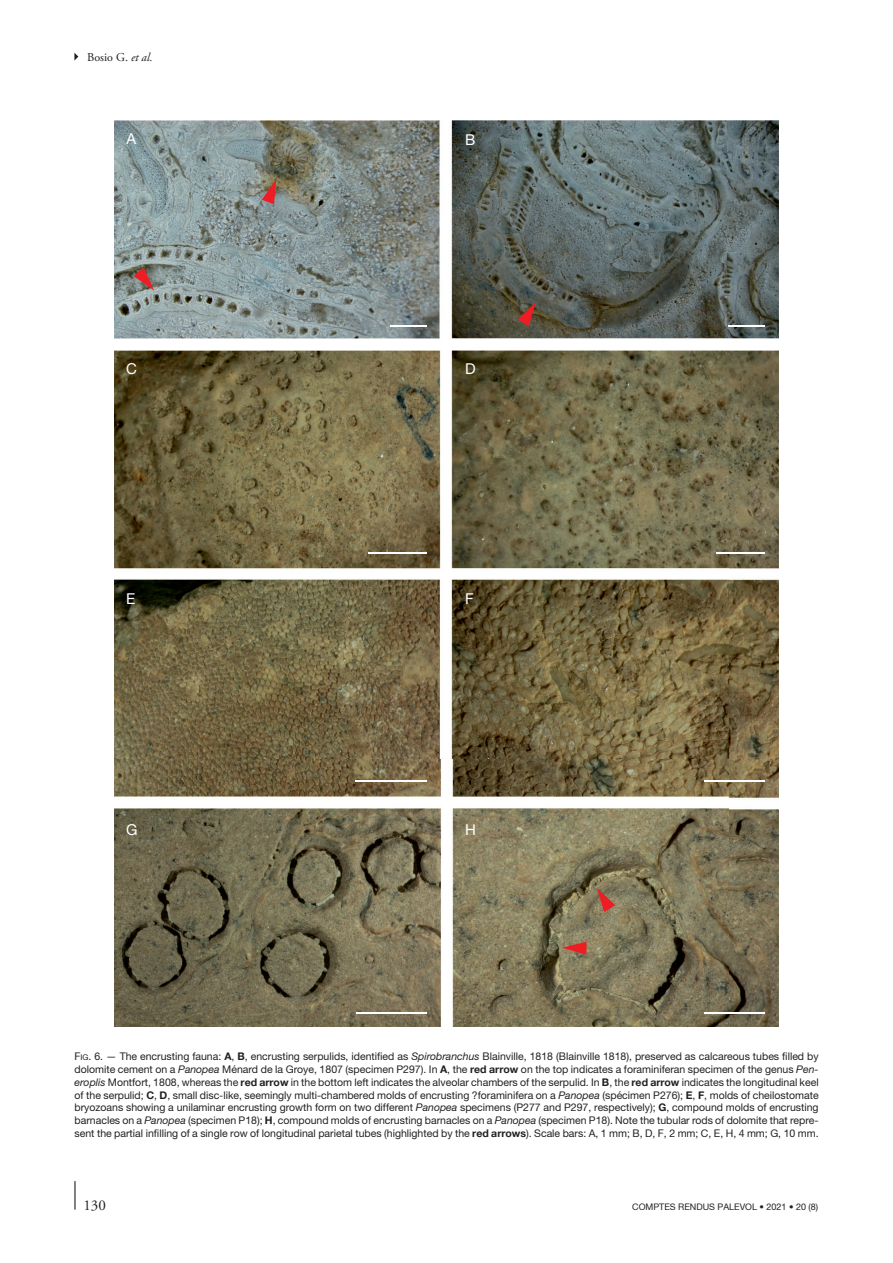
<style>
.page{position:relative;width:893px;height:1263px;background:#fff}
.page>*{position:absolute;margin:0;border:0;box-sizing:border-box;transform-origin:0 0}
.t1{font:15px "Helvetica Neue";color:#fff}
.t2{font:15px "Adobe Garamond Pro";color:#231f20}
.t3{font:12px "Adobe Garamond Pro";color:#231f20}
.t4{font:10.5px/12.8px "Helvetica Neue";color:#231f20;text-align:justify}
.t5{font:9px "Helvetica Neue";color:#231f20}
.s1{font-style:italic}
.s2{font-style:inherit}
.s3{font-size:7.8px}
.s4{font-weight:700}
</style>
<div class="page">
<hr style="left:74px;top:1181px;width:2px;height:29px;background:#231f20">
<svg style="left:74px;top:53px;width:4px;height:8px"></svg>
<img style="left:114px;top:121px;width:665px;height:906px">
<hr style="left:704px;top:780px;width:61px;height:1px;background:#fff">
<hr style="left:356px;top:780px;width:71px;height:1px;background:#fff">
<hr style="left:716px;top:552px;width:49px;height:1px;background:#fff">
<hr style="left:356px;top:1012px;width:71px;height:2px;background:#fff">
<hr style="left:704px;top:1012px;width:61px;height:2px;background:#fff">
<hr style="left:368px;top:552px;width:59px;height:1px;background:#fff">
<hr style="left:391px;top:325px;width:36px;height:1px;background:#fff">
<hr style="left:728px;top:325px;width:37px;height:1px;background:#fff">
<svg style="left:262px;top:179px;width:14px;height:25px"></svg>
<svg style="left:134px;top:268px;width:20px;height:23px"></svg>
<svg style="left:518px;top:302px;width:18px;height:24px"></svg>
<svg style="left:597px;top:888px;width:18px;height:24px"></svg>
<svg style="left:562px;top:942px;width:25px;height:13px"></svg>
<p class="t3" style="left:87px;top:50px;width:67px">Bosio G. <span class="s1">et al.</span></p>
<p class="t1" style="left:126px;top:129px;width:11px">A</p>
<p class="t1" style="left:126px;top:359px;width:12px">C</p>
<p class="t1" style="left:465px;top:131px;width:12px">B</p>
<p class="t1" style="left:465px;top:359px;width:12px">D</p>
<p class="t1" style="left:126px;top:590px;width:11px">E</p>
<p class="t1" style="left:465px;top:590px;width:10px">F</p>
<p class="t1" style="left:126px;top:821px;width:13px">G</p>
<p class="t1" style="left:465px;top:821px;width:12px">H</p>
<p class="t4" style="left:75px;top:1050px;width:746px"><span class="s2">F</span><span class="s3">ig</span><span class="s2">. 6</span>. — The encrusting fauna: <span class="s4">A</span>, <span class="s4">B</span>, encrusting serpulids, identified as <span class="s1">Spirobranchus</span> Blainville, 1818 (Blainville 1818), preserved as calcareous tubes filled by dolomite cement on a <span class="s1">Panopea</span> Ménard de la Groye, 1807 (specimen P297). In <span class="s4">A</span>, the <span class="s4">red arrow</span> on the top indicates a foraminiferan specimen of the genus <span class="s1">Pen&shy;eroplis</span> Montfort, 1808, whereas the <span class="s4">red arrow</span> in the bottom left indicates the alveolar chambers of the serpulid. In <span class="s4">B</span>, the <span class="s4">red arrow</span> indicates the longitudinal keel of the serpulid; <span class="s4">C</span>, <span class="s4">D</span>, small disc-like, seemingly multi-chambered molds of encrusting ?foraminifera on a <span class="s1">Panopea</span> (spécimen P276); <span class="s4">E</span>, <span class="s4">F</span>, molds of cheilostomate bryozoans showing a unilaminar encrusting growth form on two different <span class="s1">Panopea</span> specimens (P277 and P297, respectively); <span class="s4">G</span>, compound molds of encrusting barnacles on a <span class="s1">Panopea</span> (specimen P18); <span class="s4">H</span>, compound molds of encrusting barnacles on a <span class="s1">Panopea</span> (specimen P18). Note the tubular rods of dolomite that repre&shy;sent the partial infilling of a single row of longitudinal parietal tubes (highlighted by the <span class="s4">red arrows</span>). Scale bars: A, 1 mm; B, D, F, 2 mm; C, E, H, 4 mm; G, 10 mm.</p>
<h1 class="t2" style="left:83px;top:1196px;width:24px">130</h1>
<p class="t5" style="left:632px;top:1201px;width:188px">COMPTES RENDUS PALEVOL • 2021 • 20 (8)</p>
</div>
